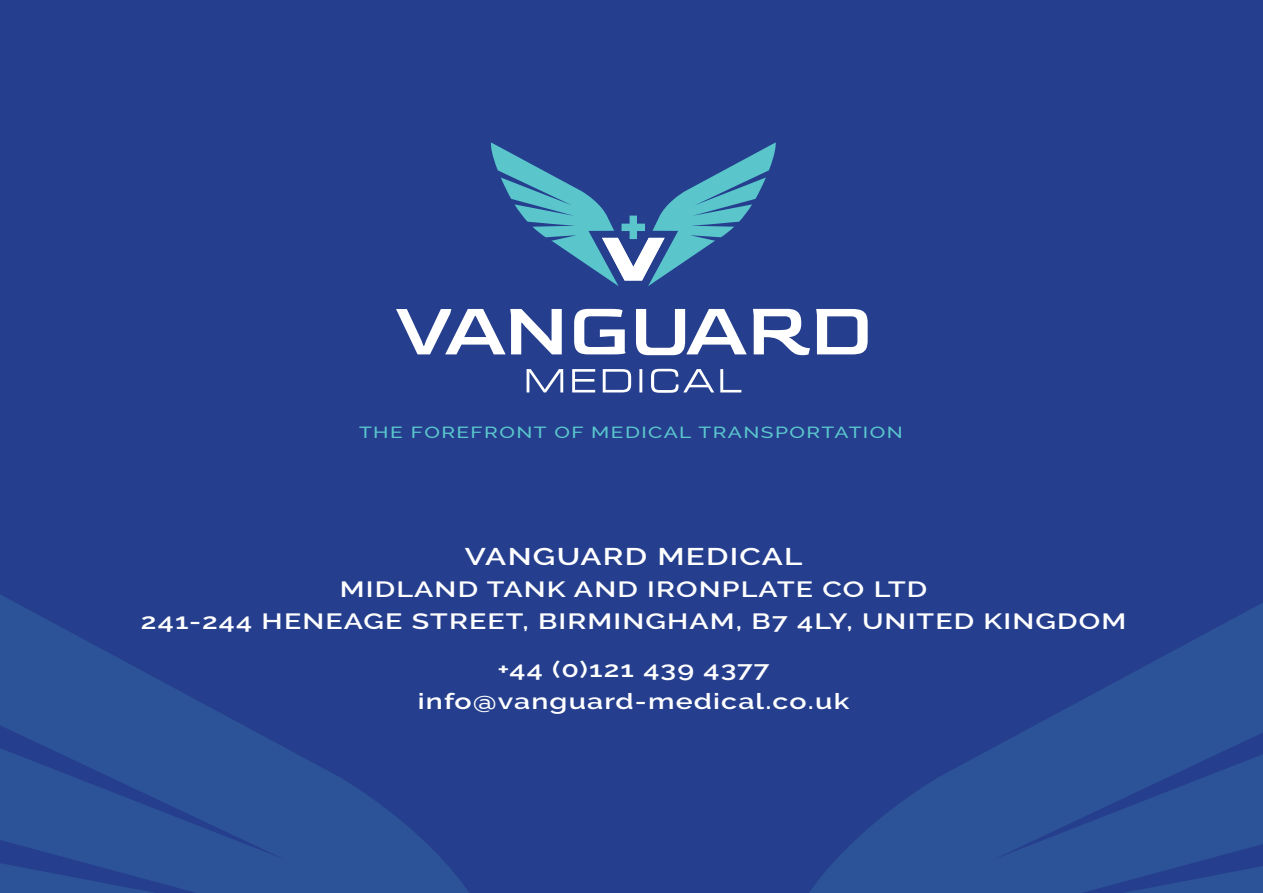
<style>
.page{position:relative;width:1263px;height:893px;background:#253f8e}
.page>*{position:absolute;margin:0;border:0;box-sizing:border-box;transform-origin:0 0}
.t1{font:600 24px "Raleway";letter-spacing:.04em;color:#fff;scale:1.3 1}
.t2{font:600 21.9px/32.1px "Raleway";letter-spacing:.04em;color:#fff;text-align:center;scale:1.3 1}
.t3{font:500 15.9px "Raleway";letter-spacing:.07em;color:#5ac6cc;scale:1.3 1}
</style>
<div class="page">
<svg style="left:0;top:595px;width:469px;height:298px;fill:#2c5397"></svg>
<svg style="left:809px;top:603px;width:454px;height:290px;fill:#2c5397"></svg>
<svg style="left:396px;top:309px;width:472px;height:46px"></svg>
<svg style="left:491px;top:142px;width:285px;height:144px"></svg>
<svg style="left:527px;top:369px;width:214px;height:24px"></svg>
<p class="t3" style="left:359px;top:424px;width:420px">THE FOREFRONT OF MEDICAL TRANSPORTATION</p>
<p class="t1" style="left:465px;top:543px;width:261px">VANGUARD MEDICAL</p>
<p class="t2" style="left:141px;top:573px;width:759px">MIDLAND TANK AND IRONPLATE CO LTD<br>241-244 HENEAGE STREET, BIRMINGHAM, B7 4LY, UNITED KINGDOM</p>
<p class="t2" style="left:418px;top:653px;width:333px">+44 (0)121 439 4377 info@vanguard-medical.co.uk</p>
</div>
